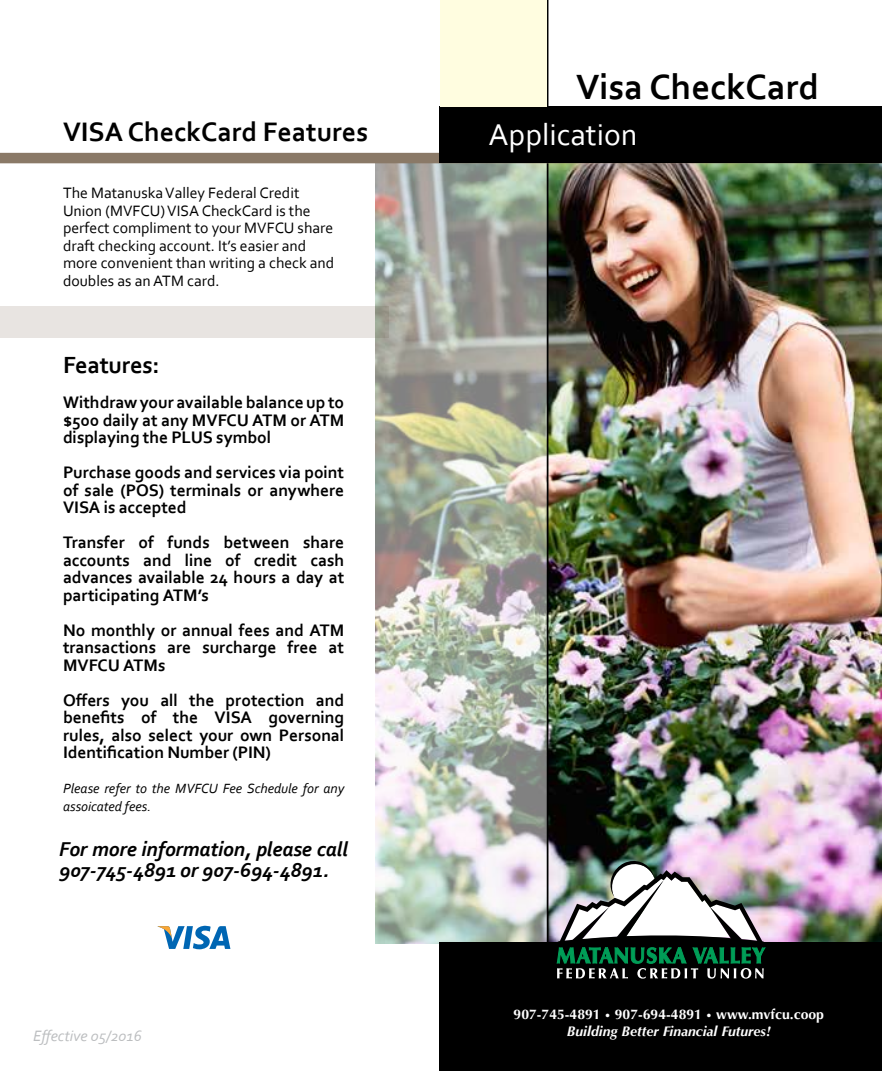
<style>
.page{position:relative;width:882px;height:1071px;background:#fff}
.page>*{position:absolute;margin:0;border:0;box-sizing:border-box;transform-origin:0 0}
.t1{font:700 36.75px "Corbel";color:#000}
.t2{font:31.5px "Corbel";color:#fff}
.t3{font:700 28px "Corbel";color:#000}
.t4{font:700 24.5px "Corbel";letter-spacing:-.01em;color:#000}
.t5{font:italic 700 21px/21px "Corbel";letter-spacing:-.01em;color:#000}
.t6{font:700 17.5px/17.5px "Corbel";color:#000;text-align:justify}
.t7{font:15.75px/17.5px "Corbel";color:#000}
.t8{font:italic 15.75px "Corbel";color:#bcbec0}
.t9{font:700 14px/16.8px "Optima LT Std";color:#fff;text-align:center}
.t10{font:italic 14px/17.5px "Corbel";color:#000}
.s1{font-size:10.5px}
.s2{font-style:italic}
</style>
<div class="page">
<div style="left:0;top:306px;width:388px;height:32px;background:#e8e4e1"></div>
<img style="left:375px;top:163px;width:172px;height:780px">
<img style="left:548px;top:163px;width:334px;height:780px">
<div style="left:440px;top:943px;width:442px;height:128px;background:#000"></div>
<img style="left:556px;top:858px;width:210px;height:121px">
<hr style="left:547px;top:0;width:1px;height:1071px;background:#000">
<div style="left:0;top:153px;width:882px;height:10px;background:#8a7967"></div>
<div style="left:440px;top:106px;width:442px;height:57px;background:#000"></div>
<div style="left:440px;top:0;width:107px;height:106px;background:#fffde0"></div>
<svg style="left:158px;top:926px;width:72px;height:23px"></svg>
<h1 class="t1" style="left:576px;top:64px;width:245px">Visa CheckCard</h1>
<h3 class="t3" style="left:63px;top:115px;width:307px">VISA CheckCard Features</h3>
<h2 class="t2" style="left:489px;top:115px;width:150px">Application</h2>
<p class="t7" style="left:63px;top:184px;width:273px">The Matanuska Valley Federal Credit Union (MVFCU) VISA CheckCard is the perfect compliment to your MVFCU share draft checking account. It’s easier and more convenient than writing a check and doubles as an ATM card.</p>
<h3 class="t4" style="left:63px;top:350px;width:98px">Features:</h3>
<p class="t6" style="left:63px;top:393px;width:283px">Withdraw your available balance up to $500 daily at any MVFCU ATM or ATM displaying the PLUS symbol</p>
<p class="t6" style="left:63px;top:463px;width:283px">Purchase goods and services via point of sale (POS) terminals or anywhere VISA is accepted</p>
<p class="t6" style="left:63px;top:533px;width:283px">Transfer of funds between share accounts and line of credit cash advances available 24 hours a day at participating ATM’s</p>
<p class="t6" style="left:63px;top:621px;width:283px">No monthly or annual fees and ATM transactions are surcharge free at MVFCU ATMs</p>
<p class="t6" style="left:63px;top:691px;width:283px">Offers you all the protection and benefits of the VISA governing rules, also select your own Personal Identification Number (PIN)</p>
<p class="t10" style="left:63px;top:780px;width:283px">Please refer to the MVFCU Fee Schedule for any assoicated fees.</p>
<p class="t5" style="left:59px;top:838px;width:291px">For more information, please call<br>907-745-4891 or 907-694-4891.</p>
<p class="t8" style="left:33px;top:1026px;width:110px">Effective 05/2016</p>
<p class="t9" style="left:514px;top:1006px;width:312px">907-745-4891 <span class="s1">•</span> 907-694-4891 <span class="s1">•</span> www.mvfcu.coop<br><span class="s2">Building Better Financial Futures!</span></p>
</div>
